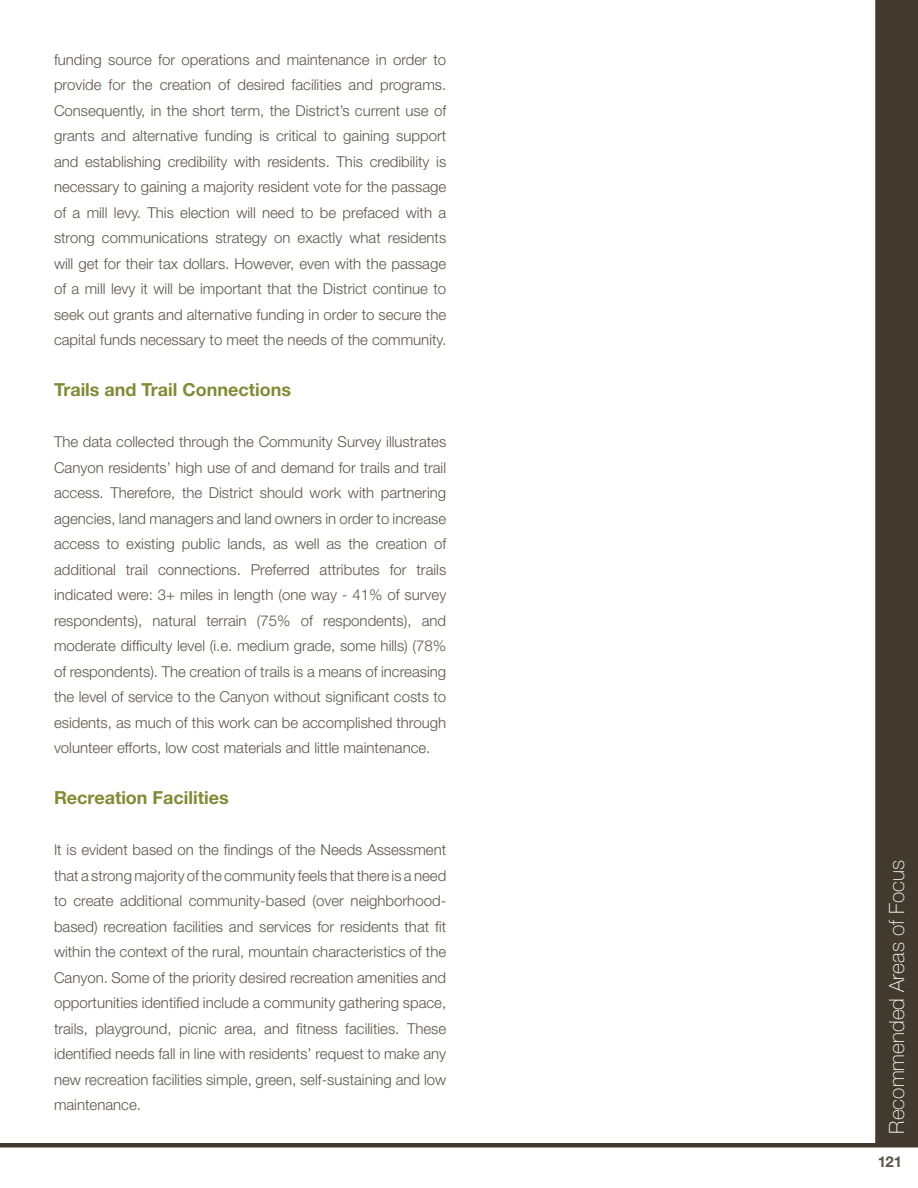
<style>
.page{position:relative;width:918px;height:1188px;background:#fff}
.page>*{position:absolute;margin:0;border:0;box-sizing:border-box;transform-origin:0 0}
.t1{font:100 21px "Helvetica Neue LT Std";color:#fff}
.t2{font:700 18px "Helvetica Neue LT Std";color:#818b36}
.t3{font:300 15px/25.5px "Helvetica Neue LT Std";color:#5d544a;text-align:justify}
.t4{font:700 15px "Helvetica Neue LT Std";color:#5d544a}
</style>
<div class="page">
<div style="left:876px;top:1px;width:41px;height:1142px;background:#423a2f"></div>
<div style="left:875px;top:0;width:43px;height:1144px;border:2px solid #423a2f"></div>
<div style="left:0;top:1143px;width:918px;height:5px;background:#423a2f"></div>
<p class="t3" style="left:54px;top:46px;width:394px">funding source for operations and maintenance in order to provide for the creation of desired facilities and programs.<br>Consequently, in the short term, the District’s current use of grants and alternative funding is critical to gaining support and establishing credibility with residents. This credibility is necessary to gaining a majority resident vote for the passage of a mill levy. This election will need to be prefaced with a strong communications strategy on exactly what residents will get for their tax dollars. However, even with the passage of a mill levy it will be important that the District continue to seek out grants and alternative funding in order to secure the capital funds necessary to meet the needs of the community.</p>
<p class="t2" style="left:54px;top:379px;width:239px">Trails and Trail Connections</p>
<p class="t3" style="left:54px;top:429px;width:394px">The data collected through the Community Survey illustrates Canyon residents’ high use of and demand for trails and trail access. Therefore, the District should work with partnering agencies, land managers and land owners in order to increase access to existing public lands, as well as the creation of additional trail connections. Preferred attributes for trails indicated were: 3+ miles in length (one way - 41% of survey respondents), natural terrain (75% of respondents), and moderate difficulty level (i.e. medium grade, some hills) (78% of respondents). The creation of trails is a means of increasing the level of service to the Canyon without significant costs to esidents, as much of this work can be accomplished through volunteer efforts, low cost materials and little maintenance.</p>
<p class="t2" style="left:54px;top:787px;width:176px">Recreation Facilities</p>
<p class="t3" style="left:54px;top:837px;width:394px">It is evident based on the findings of the Needs Assessment that a strong majority of the community feels that there is a need to create additional community-based (over neighborhood&shy;based) recreation facilities and services for residents that fit within the context of the rural, mountain characteristics of the Canyon. Some of the priority desired recreation amenities and opportunities identified include a community gathering space, trails, playground, picnic area, and fitness facilities. These identified needs fall in line with residents’ request to make any new recreation facilities simple, green, self-sustaining and low maintenance.</p>
<h1 class="t1" style="left:885px;top:1134px;width:275px;rotate:-90deg">Recommended Areas of Focus</h1>
<p class="t4" style="left:878px;top:1153px;width:26px">121</p>
</div>
